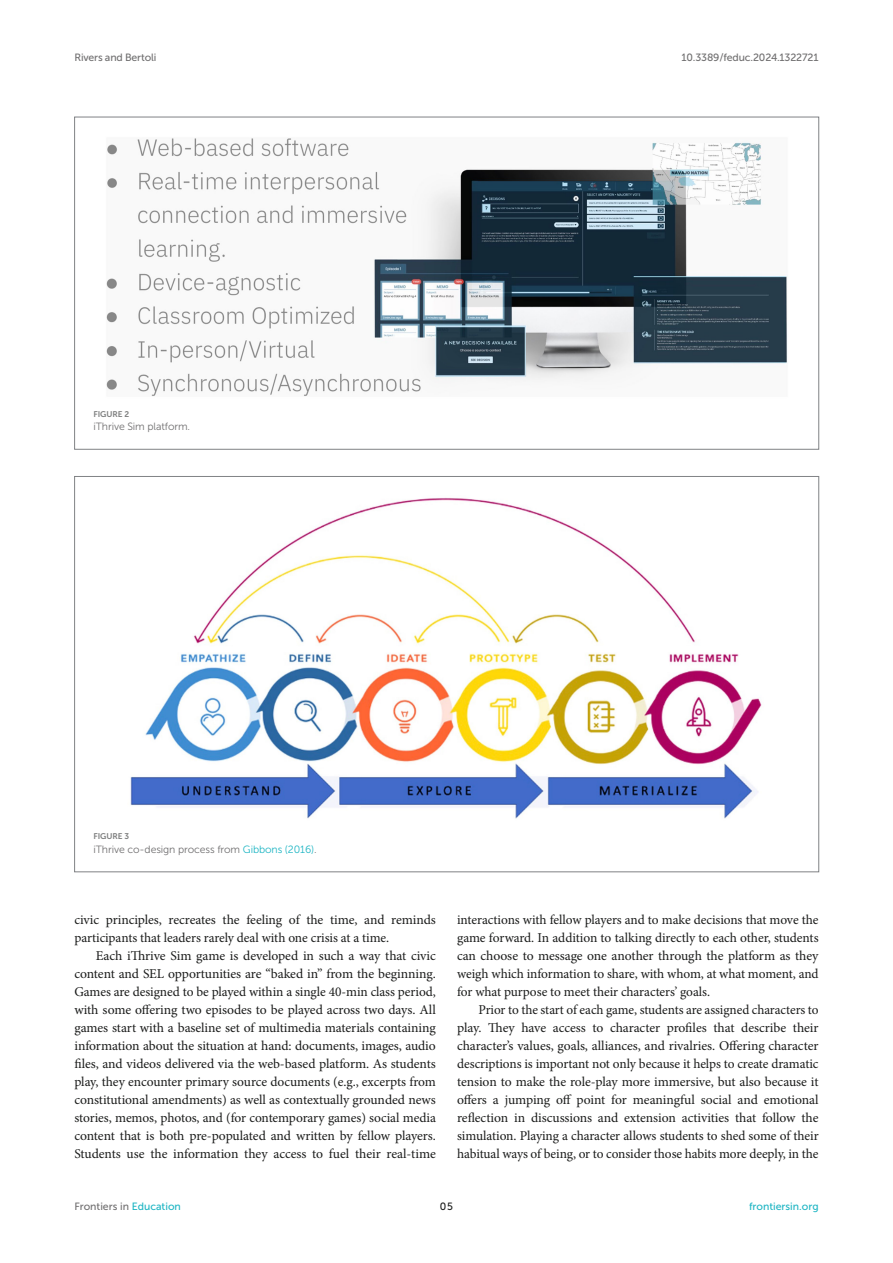
<style>
.page{position:relative;width:893px;height:1263px;background:#fff}
.page>*{position:absolute;margin:0;border:0;box-sizing:border-box;transform-origin:0 0}
.TEXT{font:13.5px/18px "Minion Pro";letter-spacing:-.005em;color:#1b1c1b;text-align:justify}
.TEXT_FLUSH{font:13.5px/18px "Minion Pro";letter-spacing:-.005em;color:#1b1c1b}
.t1{font:10.5px "Museo Sans 500";letter-spacing:-.015em;color:#706f70}
.FIG_LEG{font:10.5px "Museo Sans 300";letter-spacing:-.01em;color:#706f70}
.t2{font:10.5px "Museo Sans 500";color:#1db5c3}
.t3{font:10.5px "Museo Sans 500";color:#1b1c1b}
.FIG_HD{font:8.25px "Museo Sans 700";letter-spacing:-.01em;color:#7e7f7f}
.s1{color:#1db5c3}
</style>
<div class="page">
<img style="left:106px;top:138px;width:682px;height:258px">
<img style="left:130px;top:497px;width:632px;height:322px">
<p class="t1" style="left:74px;top:51px;width:83px">Rivers and Bertoli</p>
<p class="t1" style="left:682px;top:51px;width:138px">10.3389/feduc.2024.1322721</p>
<p class="FIG_HD" style="left:94px;top:409px;width:37px">FIGURE 2</p>
<p class="FIG_LEG" style="left:94px;top:421px;width:98px">iThrive Sim platform.</p>
<p class="FIG_HD" style="left:94px;top:832px;width:37px">FIGURE 3</p>
<p class="FIG_LEG" style="left:94px;top:844px;width:225px">iThrive co-design process from <span class="s1">Gibbons (2016)</span>.</p>
<p class="TEXT_FLUSH" style="left:74px;top:911px;width:363px">civic principles, recreates the feeling of the time, and reminds participants that leaders rarely deal with one crisis at a time.</p>
<p class="TEXT" style="left:74px;top:947px;width:363px;text-indent:21px">Each iThrive Sim game is developed in such a way that civic content and SEL opportunities are “baked in” from the beginning.<br>Games are designed to be played within a single 40-min class period, with some offering two episodes to be played across two days. All games start with a baseline set of multimedia materials containing information about the situation at hand: documents, images, audio files, and videos delivered via the web-based platform. As students play, they encounter primary source documents (e.g., excerpts from constitutional amendments) as well as contextually grounded news stories, memos, photos, and (for contemporary games) social media content that is both pre-populated and written by fellow players.<br>Students use the information they access to fuel their real-time</p>
<p class="TEXT" style="left:457px;top:911px;width:363px">interactions with fellow players and to make decisions that move the game forward. In addition to talking directly to each other, students can choose to message one another through the platform as they weigh which information to share, with whom, at what moment, and for what purpose to meet their characters’ goals.</p>
<p class="TEXT" style="left:457px;top:1001px;width:363px;text-indent:21px">Prior to the start of each game, students are assigned characters to play. They have access to character profiles that describe their character’s values, goals, alliances, and rivalries. Offering character descriptions is important not only because it helps to create dramatic tension to make the role-play more immersive, but also because it offers a jumping off point for meaningful social and emotional reflection in discussions and extension activities that follow the simulation. Playing a character allows students to shed some of their habitual ways of being, or to consider those habits more deeply, in the</p>
<p class="t1" style="left:74px;top:1200px;width:108px">Frontiers in <span class="s1">Education</span></p>
<p class="t3" style="left:440px;top:1200px;width:14px">05</p>
<p class="t2" style="left:749px;top:1200px;width:71px">frontiersin.org</p>
</div>
